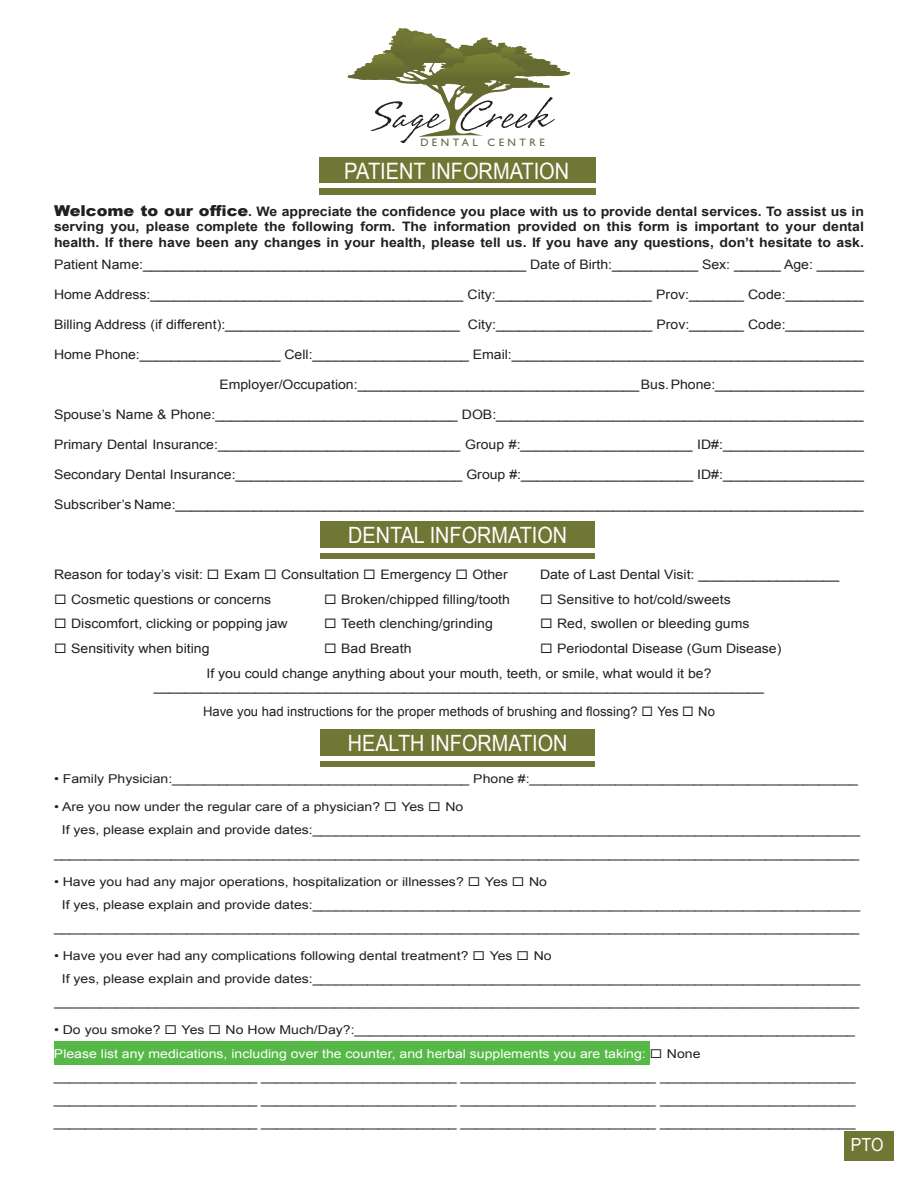
<style>
.page{position:relative;width:918px;height:1188px;background:#fff}
.page>*{position:absolute;margin:0;border:0;box-sizing:border-box;transform-origin:0 0}
.t1{font:22.65px "Arial Narrow";color:#fff;scale:1.08 1}
.t2{font:22.5px "Arial Narrow";color:#fff;scale:1.08 1}
.t3{font:18.15px "Arial Narrow";color:#fff;scale:1.08 1}
.t4{font:13.05px "Arial";color:#231f20;scale:1.08 1}
.t5{font:700 13.05px/15.6px "Arial";color:#231f20;scale:1.08 1}
.t6{font:13.05px "Arial";color:#231f20}
.t7{font:12.15px/23.1px "Arial";color:#231f20;text-align:right;scale:1.15 1}
.t8{font:12.15px "Arial";color:#fff;scale:1.15 1}
.t9{font:10.8px "Gill Sans";letter-spacing:.32em;color:#5e673e}
.s1{font-weight:900;font-size:15px}
.s2{color:#231f20}
</style>
<div class="page">
<svg style="left:347px;top:28px;width:208px;height:115px"></svg>
<div style="left:54px;top:1041px;width:595px;height:24px;background:#56b947"></div>
<div style="left:319px;top:157px;width:277px;height:37px;background:#707633"></div>
<div style="left:320px;top:522px;width:275px;height:37px;background:#707633"></div>
<div style="left:320px;top:729px;width:275px;height:37px;background:#707633"></div>
<hr style="left:271px;top:184px;width:374px;height:4px;background:#fff">
<div style="left:272px;top:548px;width:371px;height:5px;background:#fff"></div>
<div style="left:272px;top:756px;width:371px;height:5px;background:#fff"></div>
<div style="left:845px;top:1131px;width:49px;height:30px;background:#707633"></div>
<p class="t9" style="left:420px;top:136px;width:126px">DENTAL CENTRE</p>
<p class="t1" style="left:344px;top:154px;width:210px">PATIENT INFORMATION</p>
<p class="t5" style="left:54px;top:204px;width:751px"><span class="s1">Welcome to our office</span>. We appreciate the confidence you place with us to provide dental services. To assist us in</p>
<p class="t5" style="left:54px;top:219px;width:752px">serving you, please complete the following form. The information provided on this form is important to your dental health. If there have been any changes in your health, please tell us. If you have any questions, don’t hesitate to ask.</p>
<p class="t4" style="left:54px;top:256px;width:751px">Patient Name:_________________________________________________ Date of Birth:___________ Sex: ______ Age: ______</p>
<p class="t4" style="left:54px;top:286px;width:751px">Home Address:________________________________________ City:____________________ Prov:_______ Code:__________</p>
<p class="t4" style="left:54px;top:316px;width:751px">Billing Address (if different):______________________________ City:____________________ Prov:_______ Code:__________</p>
<p class="t4" style="left:54px;top:346px;width:751px">Home Phone:__________________ Cell:____________________ Email:_____________________________________________</p>
<p class="t4" style="left:219px;top:376px;width:598px">Employer/Occupation:____________________________________ Bus. Phone:___________________</p>
<p class="t4" style="left:54px;top:406px;width:751px">Spouse’s Name &amp; Phone:_______________________________ DOB:_______________________________________________</p>
<p class="t4" style="left:54px;top:436px;width:751px">Primary Dental Insurance:_______________________________ Group #:______________________ ID#:__________________</p>
<p class="t4" style="left:54px;top:466px;width:751px">Secondary Dental Insurance:_____________________________ Group #:______________________ ID#:__________________</p>
<p class="t4" style="left:54px;top:496px;width:751px">Subscriber’s Name:________________________________________________________________________________________</p>
<p class="t2" style="left:348px;top:519px;width:204px">DENTAL INFORMATION</p>
<p class="t4" style="left:54px;top:566px;width:422px">Reason for today’s visit: ◻ Exam ◻ Consultation ◻ Emergency ◻ Other</p>
<p class="t4" style="left:540px;top:566px;width:279px">Date of Last Dental Visit: __________________</p>
<p class="t4" style="left:54px;top:591px;width:203px">◻ Cosmetic questions or concerns</p>
<p class="t4" style="left:324px;top:591px;width:174px">◻ Broken/chipped filling/tooth</p>
<p class="t4" style="left:540px;top:591px;width:178px">◻ Sensitive to hot/cold/sweets</p>
<p class="t4" style="left:54px;top:615px;width:218px">◻ Discomfort, clicking or popping jaw</p>
<p class="t4" style="left:324px;top:615px;width:158px">◻ Teeth clenching/grinding</p>
<p class="t4" style="left:540px;top:615px;width:195px">◻ Red, swollen or bleeding gums</p>
<p class="t4" style="left:54px;top:640px;width:146px">◻ Sensitivity when biting</p>
<p class="t4" style="left:324px;top:640px;width:83px">◻ Bad Breath</p>
<p class="t4" style="left:540px;top:640px;width:225px">◻ Periodontal Disease (Gum Disease)</p>
<p class="t4" style="left:206px;top:665px;width:469px">If you could change anything about your mouth, teeth, or smile, what would it be?</p>
<p class="t4" style="left:154px;top:678px;width:566px">______________________________________________________________________________</p>
<p class="t6" style="left:203px;top:703px;width:513px">Have you had instructions for the proper methods of brushing and flossing? ◻ Yes ◻ No</p>
<p class="t2" style="left:348px;top:726px;width:205px">HEALTH INFORMATION</p>
<p class="t7" style="left:54px;top:768px;width:701px">• Family Physician:______________________________________ Phone #:__________________________________________</p>
<p class="t7" style="left:54px;top:796px;width:357px">• Are you now under the regular care of a physician? ◻ Yes ◻ No</p>
<p class="t7" style="left:54px;top:819px;width:703px">If yes, please explain and provide dates:______________________________________________________________________ _______________________________________________________________________________________________________</p>
<p class="t7" style="left:54px;top:870px;width:430px">• Have you had any major operations, hospitalization or illnesses? ◻ Yes ◻ No</p>
<p class="t7" style="left:54px;top:893px;width:703px">If yes, please explain and provide dates:______________________________________________________________________ _______________________________________________________________________________________________________</p>
<p class="t7" style="left:54px;top:944px;width:434px">• Have you ever had any complications following dental treatment? ◻ Yes ◻ No</p>
<p class="t7" style="left:54px;top:967px;width:703px">If yes, please explain and provide dates:______________________________________________________________________ _______________________________________________________________________________________________________</p>
<p class="t7" style="left:54px;top:1019px;width:698px">• Do you smoke? ◻ Yes ◻ No How Much/Day?:________________________________________________________________</p>
<p class="t8" style="left:54px;top:1045px;width:564px">Please list any medications, including over the counter, and herbal supplements you are taking: <span class="s2">◻ None</span></p>
<p class="t7" style="left:54px;top:1065px;width:699px">__________________________ _________________________ _________________________ _________________________</p>
<p class="t7" style="left:54px;top:1088px;width:699px">__________________________ _________________________ _________________________ _________________________</p>
<p class="t7" style="left:54px;top:1111px;width:699px">__________________________ _________________________ _________________________ _________________________</p>
<p class="t3" style="left:851px;top:1131px;width:32px">PTO</p>
</div>
